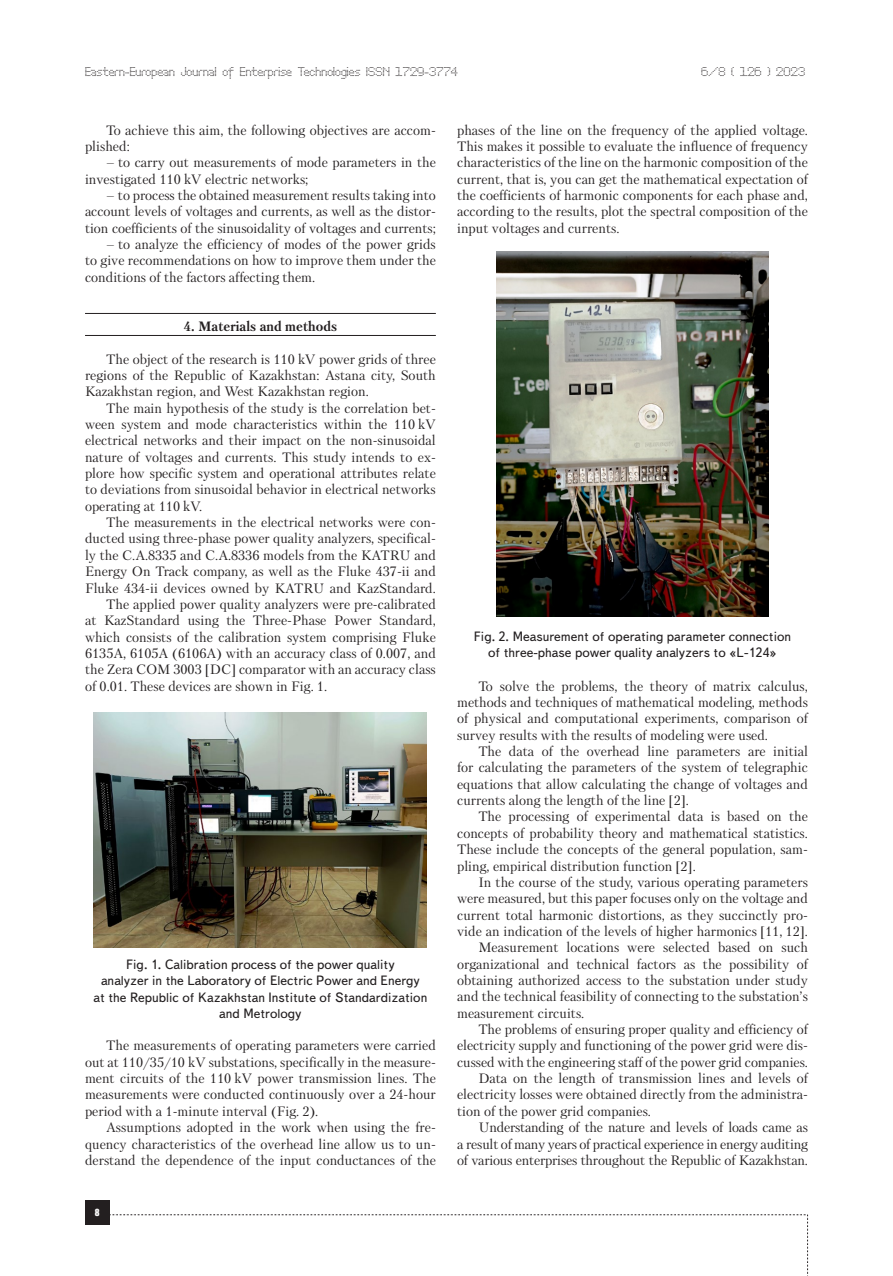
<style>
.page{position:relative;width:893px;height:1276px;background:#fff}
.page>*{position:absolute;margin:0;border:0;box-sizing:border-box;transform-origin:0 0}
.Text__англ__отступ{font:13.5px/16.4px "Petersburg C";color:#231f20;text-align:justify}
.Подпись_рисунка{font:13.5px/16.2px "Text Book C";color:#231f20;text-align:center}
.Раздел_статьи{font:700 13.5px "Petersburg C";color:#231f20}
.t1{font:12px "Perfo C";letter-spacing:.015em;color:#231f20}
.t2{font:9px "Impact";color:#fff}
</style>
<div class="page">
<div style="left:85px;top:1200px;width:24px;height:24px;background:#231f20"></div>
<svg style="left:109px;top:1214px;width:699px;height:62px"></svg>
<hr style="left:85px;top:313px;width:351px;height:1px;background:#231f20">
<hr style="left:85px;top:335px;width:351px;height:1px;background:#231f20">
<img style="left:94px;top:712px;width:333px;height:235px">
<img style="left:496px;top:252px;width:273px;height:365px">
<p class="t1" style="left:85px;top:65px;width:374px">Eastern-European Journal of Enterprise Technologies ISSN 1729-3774</p>
<p class="t1" style="left:701px;top:65px;width:105px">6/8 ( 126 ) 2023</p>
<p class="Text__англ__отступ" style="left:85px;top:122px;width:352px;text-indent:21px">To achieve this aim, the following objectives are accom&shy;plished:</p>
<p class="Text__англ__отступ" style="left:85px;top:154px;width:352px;text-indent:21px">– to carry out measurements of mode parameters in the investigated 110 kV electric networks;</p>
<p class="Text__англ__отступ" style="left:85px;top:187px;width:352px;text-indent:21px">– to process the obtained measurement results taking into account levels of voltages and currents, as well as the distor&shy;tion coefficients of the sinusoidality of voltages and currents;</p>
<p class="Text__англ__отступ" style="left:85px;top:236px;width:352px;text-indent:21px">– to analyze the efficiency of modes of the power grids to give recommendations on how to improve them under the conditions of the factors affecting them.</p>
<p class="Раздел_статьи" style="left:184px;top:318px;width:155px">4. Materials and methods</p>
<p class="Text__англ__отступ" style="left:85px;top:350px;width:352px;text-indent:21px">The object of the research is 110 kV power grids of three regions of the Republic of Kazakhstan: Astana city, South Kazakhstan region, and West Kazakhstan region.</p>
<p class="Text__англ__отступ" style="left:85px;top:399px;width:352px;text-align:left;text-indent:21px">The main hypothesis of the study is the correlation bet&shy;ween system and mode characteristics within the 110 kV electrical networks and their impact on the non-sinusoidal nature of voltages and currents. This study intends to ex&shy;plore how specific system and operational attributes relate to deviations from sinusoidal behavior in electrical networks operating at 110 kV.</p>
<p class="Text__англ__отступ" style="left:85px;top:514px;width:352px;text-indent:21px">The measurements in the electrical networks were con&shy;ducted using three-phase power quality analyzers, specifical&shy;ly the C.A.8335 and C.A.8336 models from the KATRU and Energy On Track company, as well as the Fluke 437-ii and Fluke 434-ii devices owned by KATRU and KazStandard.</p>
<p class="Text__англ__отступ" style="left:85px;top:596px;width:352px;text-indent:21px">The applied power quality analyzers were pre-calibrated at KazStandard using the Three-Phase Power Standard, which consists of the calibration system comprising Fluke 6135A, 6105A (6106A) with an accuracy class of 0.007, and the Zera COM 3003 [DC] comparator with an accuracy class of 0.01. These devices are shown in Fig. 1.</p>
<p class="Подпись_рисунка" style="left:93px;top:956px;width:335px">Fig. 1. Calibration process of the power quality<br>analyzer in the Laboratory of Electric Power and Energy<br>at the Republic of Kazakhstan Institute of Standardization and Metrology</p>
<p class="Text__англ__отступ" style="left:85px;top:1037px;width:352px;text-indent:21px">The measurements of operating parameters were carried out at 110/35/10 kV substations, specifically in the measure&shy;ment circuits of the 110 kV power transmission lines. The measurements were conducted continuously over a 24-hour period with a 1-minute interval (Fig. 2).</p>
<p class="Text__англ__отступ" style="left:85px;top:1119px;width:352px;text-indent:21px">Assumptions adopted in the work when using the fre&shy;quency characteristics of the overhead line allow us to un&shy;derstand the dependence of the input conductances of the</p>
<p class="t2" style="left:95px;top:1205px;width:6px">8</p>
<p class="Text__англ__отступ" style="left:457px;top:122px;width:352px">phases of the line on the frequency of the applied voltage.<br>This makes it possible to evaluate the influence of frequency characteristics of the line on the harmonic composition of the current, that is, you can get the mathematical expectation of the coefficients of harmonic components for each phase and, according to the results, plot the spectral composition of the input voltages and currents.</p>
<p class="Подпись_рисунка" style="left:474px;top:628px;width:319px">Fig. 2. Measurement of operating parameter connection of three-phase power quality analyzers to «L-124»</p>
<p class="Text__англ__отступ" style="left:457px;top:677px;width:352px;text-indent:21px">To solve the problems, the theory of matrix calculus, methods and techniques of mathematical modeling, methods of physical and computational experiments, comparison of survey results with the results of modeling were used.</p>
<p class="Text__англ__отступ" style="left:457px;top:743px;width:352px;text-indent:21px">The data of the overhead line parameters are initial for calculating the parameters of the system of telegraphic equations that allow calculating the change of voltages and currents along the length of the line [2].</p>
<p class="Text__англ__отступ" style="left:457px;top:808px;width:352px;text-indent:21px">The processing of experimental data is based on the concepts of probability theory and mathematical statistics.<br>These include the concepts of the general population, sam&shy;pling, empirical distribution function [2].</p>
<p class="Text__англ__отступ" style="left:457px;top:874px;width:352px;text-indent:21px">In the course of the study, various operating parameters were measured, but this paper focuses only on the voltage and current total harmonic distortions, as they succinctly pro&shy;vide an indication of the levels of higher harmonics [11, 12].</p>
<p class="Text__англ__отступ" style="left:457px;top:939px;width:352px;text-indent:21px">Measurement locations were selected based on such organizational and technical factors as the possibility of obtaining authorized access to the substation under study and the technical feasibility of connecting to the substation’s measurement circuits.</p>
<p class="Text__англ__отступ" style="left:457px;top:1021px;width:352px;text-indent:21px">The problems of ensuring proper quality and efficiency of electricity supply and functioning of the power grid were dis&shy;cussed with the engineering staff of the power grid companies.</p>
<p class="Text__англ__отступ" style="left:457px;top:1070px;width:352px;text-indent:21px">Data on the length of transmission lines and levels of electricity losses were obtained directly from the administra&shy;tion of the power grid companies.</p>
<p class="Text__англ__отступ" style="left:457px;top:1119px;width:352px;text-indent:21px">Understanding of the nature and levels of loads came as a result of many years of practical experience in energy auditing of various enterprises throughout the Republic of Kazakhstan.</p>
</div>
